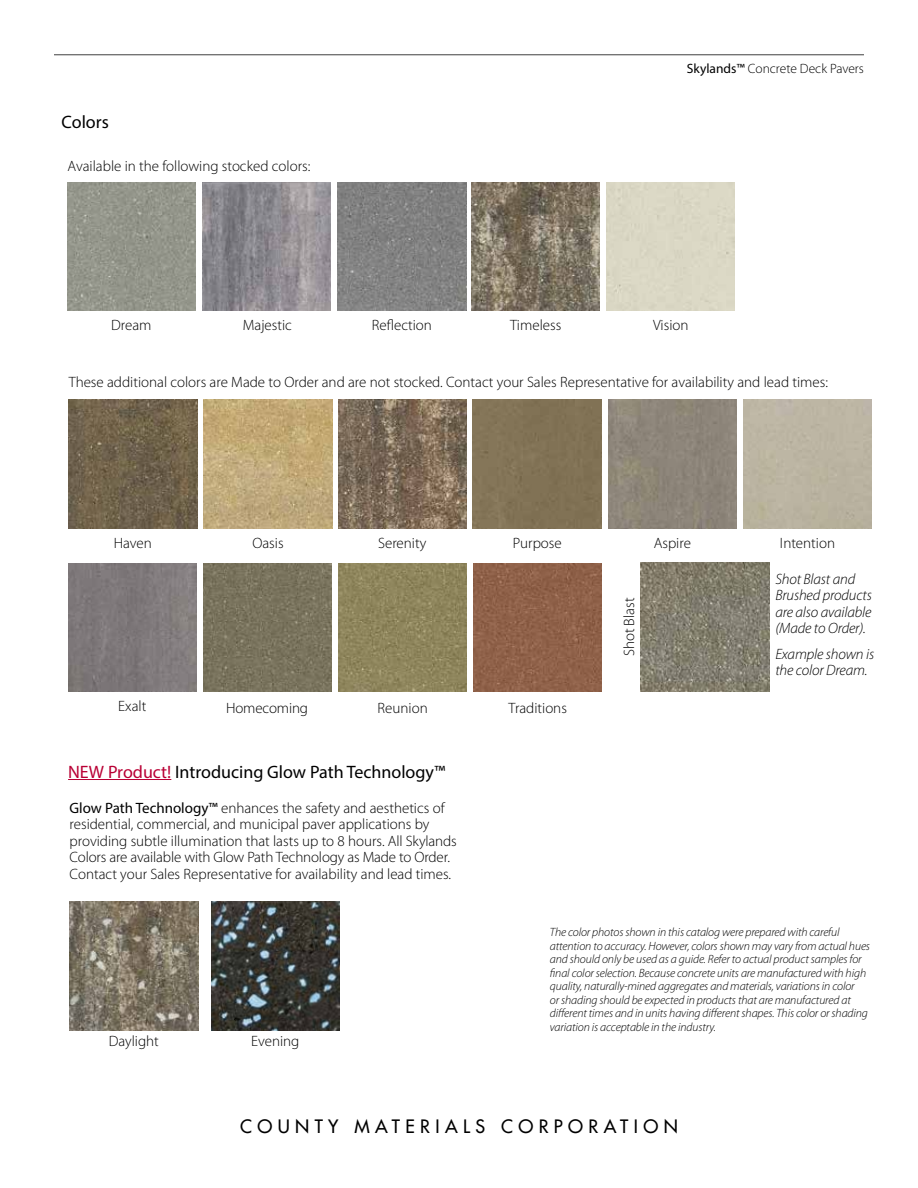
<style>
.page{position:relative;width:918px;height:1188px;background:#fff}
.page>*{position:absolute;margin:0;border:0;box-sizing:border-box;transform-origin:0 0}
.t1{font:18px "Myriad Pro";color:#000}
.t2{font:500 18px "Futura Std";letter-spacing:.3em;color:#000}
.t3{font:300 15px/16.5px "Myriad Pro";color:#000}
.t4{font:italic 300 15px/16.5px "Myriad Pro";letter-spacing:-.01em;color:#000}
.t5{font:300 13.5px "Myriad Pro";color:#000}
.t6{font:italic 300 12px/13.5px "Myriad Pro";letter-spacing:-.01em;color:#000}
.s1{font-weight:400}
.s2{color:#b90035}
</style>
<div class="page">
<hr style="left:54px;top:54px;width:810px;height:1px;background:#555">
<img style="left:471px;top:182px;width:129px;height:129px">
<img style="left:203px;top:182px;width:128px;height:129px">
<img style="left:68px;top:182px;width:128px;height:129px">
<img style="left:338px;top:182px;width:128px;height:129px">
<img style="left:641px;top:563px;width:128px;height:128px">
<img style="left:338px;top:400px;width:128px;height:128px">
<img style="left:68px;top:563px;width:129px;height:128px">
<img style="left:204px;top:400px;width:128px;height:128px">
<img style="left:608px;top:400px;width:128px;height:128px">
<img style="left:69px;top:400px;width:128px;height:128px">
<div style="left:473px;top:400px;width:128px;height:128px;background:#817255"></div>
<img style="left:203px;top:563px;width:129px;height:129px">
<img style="left:338px;top:563px;width:129px;height:129px">
<img style="left:473px;top:563px;width:129px;height:129px">
<hr style="left:68px;top:779px;width:103px;height:1px;background:#b90035">
<img style="left:70px;top:902px;width:128px;height:128px">
<img style="left:211px;top:902px;width:129px;height:128px">
<p class="t1" style="left:62px;top:111px;width:49px">Colors</p>
<p class="t3" style="left:67px;top:158px;width:244px">Available in the following stocked colors:</p>
<p class="t5" style="left:687px;top:61px;width:179px"><span class="s1">Skylands™</span> Concrete Deck Pavers</p>
<p class="t3" style="left:111px;top:317px;width:42px">Dream</p>
<p class="t3" style="left:243px;top:317px;width:51px">Majestic</p>
<p class="t3" style="left:372px;top:317px;width:62px">Reflection</p>
<p class="t3" style="left:510px;top:317px;width:53px">Timeless</p>
<p class="t3" style="left:653px;top:317px;width:37px">Vision</p>
<p class="t3" style="left:69px;top:374px;width:761px">These additional colors are Made to Order and are not stocked. Contact your Sales Representative for availability and lead times:</p>
<p class="t3" style="left:114px;top:535px;width:40px">Haven</p>
<p class="t3" style="left:252px;top:535px;width:33px">Oasis</p>
<p class="t3" style="left:378px;top:535px;width:50px">Serenity</p>
<p class="t3" style="left:654px;top:535px;width:39px">Aspire</p>
<p class="t3" style="left:780px;top:535px;width:57px">Intention</p>
<p class="t3" style="left:513px;top:535px;width:50px">Purpose</p>
<p class="t3" style="left:118px;top:698px;width:30px">Exalt</p>
<p class="t3" style="left:226px;top:700px;width:83px">Homecoming</p>
<p class="t3" style="left:378px;top:700px;width:52px">Reunion</p>
<p class="t3" style="left:509px;top:700px;width:60px">Traditions</p>
<p class="t1" style="left:68px;top:761px;width:379px"><span class="s2">NEW Product!</span> Introducing Glow Path Technology™</p>
<p class="t3" style="left:70px;top:800px;width:389px"><span class="s1">Glow Path Technology™</span> enhances the safety and aesthetics of residential, commercial, and municipal paver applications by providing subtle illumination that lasts up to 8 hours. All Skylands Colors are available with Glow Path Technology as Made to Order.<br>Contact your Sales Representative for availability and lead times.</p>
<p class="t3" style="left:621px;top:656px;width:60px;rotate:-90deg">Shot Blast</p>
<p class="t4" style="left:775px;top:571px;width:98px">Shot Blast and<br>Brushed products are also available (Made to Order).</p>
<p class="t4" style="left:775px;top:646px;width:100px">Example shown is the color Dream.</p>
<p class="t3" style="left:109px;top:1033px;width:52px">Daylight</p>
<p class="t3" style="left:251px;top:1033px;width:50px">Evening</p>
<p class="t6" style="left:550px;top:926px;width:322px">The color photos shown in this catalog were prepared with careful attention to accuracy. However, colors shown may vary from actual hues and should only be used as a guide. Refer to actual product samples for final color selection. Because concrete units are manufactured with high quality, naturally-mined aggregates and materials, variations in color<br>or shading should be expected in products that are manufactured at different times and in units having different shapes. This color or shading variation is acceptable in the industry.</p>
<p class="t2" style="left:240px;top:1115px;width:439px">COUNTY MATERIALS CORPORATION</p>
</div>
